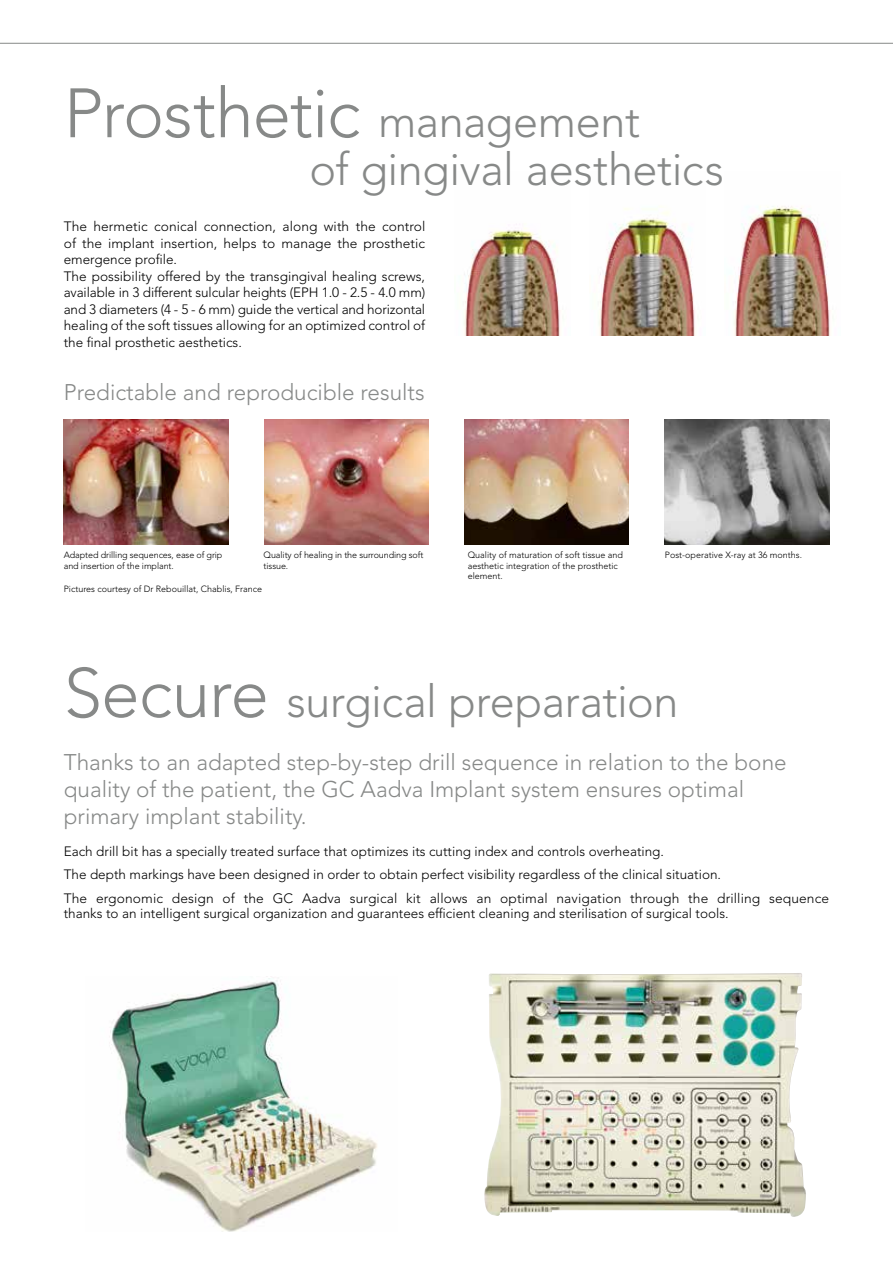
<style>
.page{position:relative;width:893px;height:1263px;background:#fff}
.page>*{position:absolute;margin:0;border:0;box-sizing:border-box;transform-origin:0 0}
.t1{font:300 69px "Avenir LT Std";letter-spacing:-.015em;color:#878988}
.t2{font:300 45px "Avenir LT Std";letter-spacing:-.01em;color:#878988}
.t3{font:300 22.5px/27px "Avenir LT Std";color:#878988}
.t4{font:300 13.5px/16.5px "Avenir LT Std";color:#000}
.t5{font:300 9px/10.4px "Avenir LT Std";color:#000}
.s1{font-size:45px}
.s2{font-size:69px}
</style>
<div class="page">
<img style="left:110px;top:976px;width:267px;height:256px">
<img style="left:264px;top:419px;width:165px;height:125px">
<img style="left:464px;top:419px;width:165px;height:125px">
<img style="left:664px;top:419px;width:165px;height:125px">
<img style="left:464px;top:224px;width:96px;height:112px">
<img style="left:599px;top:208px;width:96px;height:128px">
<img style="left:734px;top:206px;width:96px;height:130px">
<img style="left:64px;top:419px;width:165px;height:125px">
<img style="left:484px;top:973px;width:322px;height:244px">
<svg style="left:0;top:43px;width:893px;height:1px"></svg>
<h1 class="t1" style="left:64px;top:73px;width:578px">Prosthetic <span class="s1">management</span></h1>
<h2 class="t2" style="left:310px;top:143px;width:416px">of gingival aesthetics</h2>
<p class="t4" style="left:64px;top:218px;width:363px">The hermetic conical connection, along with the control of the implant insertion, helps to manage the prosthetic emergence profile.<br>The possibility offered by the transgingival healing screws, available in 3 different sulcular heights (EPH 1.0 - 2.5 - 4.0 mm) and 3 diameters (4 - 5 - 6 mm) guide the vertical and horizontal healing of the soft tissues allowing for an optimized control of the final prosthetic aesthetics.</p>
<h3 class="t3" style="left:64px;top:379px;width:362px">Predictable and reproducible results</h3>
<p class="t5" style="left:64px;top:550px;width:160px">Adapted drilling sequences, ease of grip and insertion of the implant.</p>
<p class="t5" style="left:264px;top:550px;width:161px">Quality of healing in the surrounding soft tissue.</p>
<p class="t5" style="left:64px;top:583px;width:200px">Pictures courtesy of Dr Rebouillat, Chablis, France</p>
<p class="t5" style="left:468px;top:550px;width:157px">Quality of maturation of soft tissue and aesthetic integration of the prosthetic element.</p>
<p class="t5" style="left:665px;top:550px;width:139px">Post-operative X-ray at 36 months.</p>
<h2 class="t2" style="left:64px;top:675px;width:616px"><span class="s2">Secure</span> surgical preparation</h2>
<h3 class="t3" style="left:64px;top:748px;width:724px">Thanks to an adapted step-by-step drill sequence in relation to the bone quality of the patient, the GC Aadva Implant system ensures optimal primary implant stability.</h3>
<p class="t4" style="left:64px;top:839px;width:767px;line-height:23.5px">Each drill bit has a specially treated surface that optimizes its cutting index and controls overheating.<br>The depth markings have been designed in order to obtain perfect visibility regardless of the clinical situation.<br>The ergonomic design of the GC Aadva surgical kit allows an optimal navigation through the drilling sequence</p>
<p class="t4" style="left:64px;top:905px;width:666px">thanks to an intelligent surgical organization and guarantees efficient cleaning and sterilisation of surgical tools.</p>
</div>
